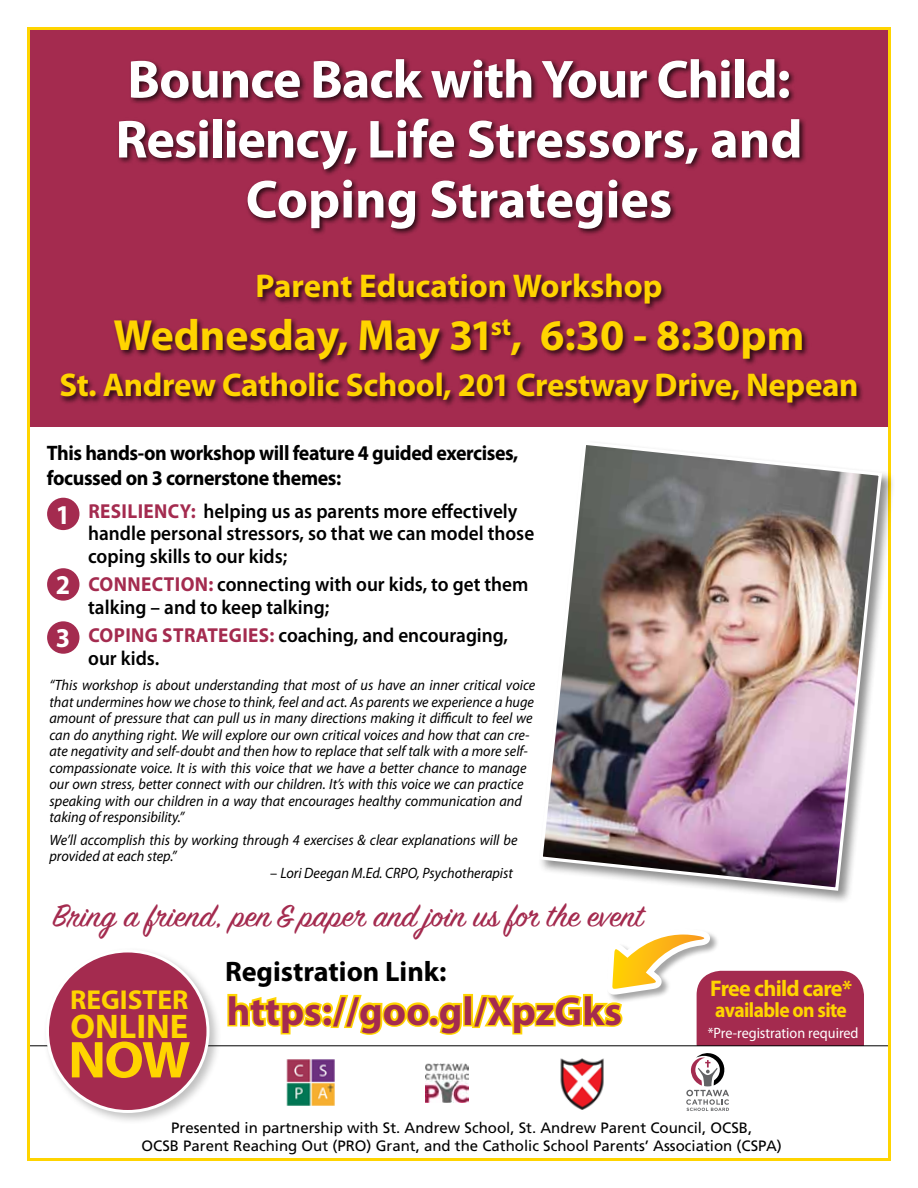
<style>
.page{position:relative;width:918px;height:1188px;background:#fff}
.page>*{position:absolute;margin:0;border:0;box-sizing:border-box;transform-origin:0 0}
.t1{font:700 54px/60px "Myriad Pro";letter-spacing:-.015em;color:#fff;text-align:center}
.t2{font:700 52.2px "Myriad Pro";color:#ffd400;scale:1.05 1}
.t3{font:700 43.8px "Myriad Pro";color:#ffd400}
.t4{font:700 40.5px "Myriad Pro";color:#a42b4f}
.t5{font:34.65px "Sign Painter House Script";color:#a42b4f;scale:1.05 1}
.t6{font:700 34.35px "Myriad Pro";color:#ffd400}
.t7{font:700 33px "Myriad Pro";letter-spacing:-.01em;color:#ffd400}
.t8{font:700 28.2px "Myriad Pro";color:#000}
.t9{font:700 27.45px "Myriad Pro";color:#ffd400}
.t10{font:700 27.3px/53.1px "Myriad Pro";color:#fff;scale:.95 1}
.t11{font:700 22.65px "Myriad Pro";letter-spacing:-.035em;color:#ffd400}
.t12{font:700 21px/25.2px "Myriad Pro";letter-spacing:-.02em;color:#000;scale:.95 1}
.t13{font:700 20.85px "Myriad Pro";letter-spacing:-.03em;color:#ffd400;scale:.94 1}
.t14{font:600 20.25px/22.5px "Myriad Pro";color:#000;scale:.95 1}
.t15{font:italic 15px/16.5px "Myriad Pro";color:#000;scale:.95 1}
.t16{font:15px/18px "Frutiger";color:#000;text-align:center}
.t17{font:15px "Myriad Pro";color:#fff;scale:.94 1}
.s1{font-weight:700;color:#a42b4f}
.s2{font-style:normal}
</style>
<div class="page">
<div style="left:697px;top:971px;width:167px;height:97px;background:#a42b4f;border-radius:24px"></div>
<div style="left:693px;top:1046px;width:180px;height:45px;background:#fff"></div>
<hr style="left:28px;top:1045px;width:863px;height:1px;background:#000">
<div style="left:27px;top:27px;width:864px;height:400px;background:#a42b4f"></div>
<div style="left:538px;top:440px;width:358px;height:465px;background:#000;opacity:.45"></div>
<img style="left:538px;top:440px;width:346px;height:453px">
<div style="left:606px;top:928px;width:114px;height:76px;background:#000;opacity:.35"></div>
<svg style="left:227px;top:928px;width:483px;height:109px"></svg>
<div style="left:47px;top:498px;width:33px;height:32px;background:#a42b4f;border-radius:50%"></div>
<div style="left:47px;top:568px;width:33px;height:33px;background:#a42b4f;border-radius:50%"></div>
<div style="left:47px;top:621px;width:33px;height:33px;background:#a42b4f;border-radius:50%"></div>
<div style="left:42px;top:946px;width:180px;height:180px;background:#000;opacity:.25"></div>
<div style="left:47px;top:951px;width:161px;height:161px;background:#a42b4f;border-radius:50%"></div>
<div style="left:46px;top:950px;width:163px;height:163px;border:3px solid #fff;border-radius:50%"></div>
<img style="left:286px;top:1059px;width:49px;height:46px">
<svg style="left:686px;top:1053px;width:43px;height:58px"></svg>
<img style="left:560px;top:1058px;width:44px;height:52px">
<img style="left:426px;top:1063px;width:43px;height:39px">
<div style="left:59px;top:57px;width:805px;height:354px;background:#000;opacity:.75"></div>
<h1 class="t1" style="left:115px;top:48px;width:689px">Bounce Back with Your Child:<br>Resiliency, Life Stressors, and<br>Coping Strategies</h1>
<h3 class="t7" style="left:256px;top:264px;width:408px">Parent Education Workshop</h3>
<h3 class="t3" style="left:114px;top:306px;width:692px">Wednesday, May 31<sup>st</sup>, 6:30 - 8:30pm</h3>
<h3 class="t7" style="left:59px;top:363px;width:801px">St. Andrew Catholic School, 201 Crestway Drive, Nepean</h3>
<h3 class="t12" style="left:47px;top:439px;width:498px">This hands-on workshop will feature 4 guided exercises, focussed on 3 cornerstone themes:</h3>
<h3 class="t14" style="left:88px;top:499px;width:471px"><span class="s1">Resiliency:</span> helping us as parents more effectively handle personal stressors, so that we can model those coping skills to our kids;</h3>
<h3 class="t14" style="left:88px;top:573px;width:465px"><span class="s1">Connection:</span> connecting with our kids, to get them talking – and to keep talking;</h3>
<h3 class="t14" style="left:88px;top:624px;width:444px"><span class="s1">Coping Strategies:</span> coaching, and encouraging, our kids.</h3>
<p class="t15" style="left:50px;top:677px;width:513px">“This workshop is about understanding that most of us have an inner critical voice that undermines how we chose to think, feel and act. As parents we experience a huge amount of pressure that can pull us in many directions making it difficult to feel we can do anything right. We will explore our own critical voices and how that can cre&shy;ate negativity and self-doubt and then how to replace that self talk with a more self&shy;compassionate voice. It is with this voice that we have a better chance to manage our own stress, better connect with our children. It’s with this voice we can practice speaking with our children in a way that encourages healthy communication and taking of responsibility.”</p>
<p class="t15" style="left:50px;top:831px;width:494px">We’ll accomplish this by working through 4 exercises &amp; clear explanations will be provided at each step.”</p>
<p class="t15" style="left:270px;top:864px;width:257px"><span class="s2">–</span> Lori Deegan M.Ed. CRPO, Psychotherapist</p>
<h3 class="t10" style="left:56px;top:487px;width:17px">1</h3>
<h3 class="t10" style="left:56px;top:557px;width:17px">2<br>3</h3>
<h3 class="t5" style="left:52px;top:894px;width:564px">Bring a friend, pen &amp; paper and join us for the event</h3>
<h3 class="t9" style="left:70px;top:982px;width:31px">REGIS</h3>
<h3 class="t9" style="left:143px;top:982px;width:47px">TER</h3>
<h3 class="t6" style="left:71px;top:1004px;width:21px">ONLINE</h3>
<h2 class="t2" style="left:68px;top:1026px;width:118px">NOW</h2>
<h3 class="t8" style="left:225px;top:953px;width:223px">Registration Link:</h3>
<h3 class="t11" style="left:710px;top:974px;width:143px">Free child care*</h3>
<h3 class="t4" style="left:227px;top:985px;width:397px">https://goo.gl/XpzGks</h3>
<h3 class="t13" style="left:715px;top:996px;width:142px">available on site</h3>
<p class="t17" style="left:708px;top:1023px;width:162px">*Pre-registration required</p>
<p class="t16" style="left:142px;top:1118px;width:642px">Presented in partnership with St. Andrew School, St. Andrew Parent Council, OCSB,<br>OCSB Parent Reaching Out (PRO) Grant, and the Catholic School Parents’ Association (CSPA)</p>
</div>
